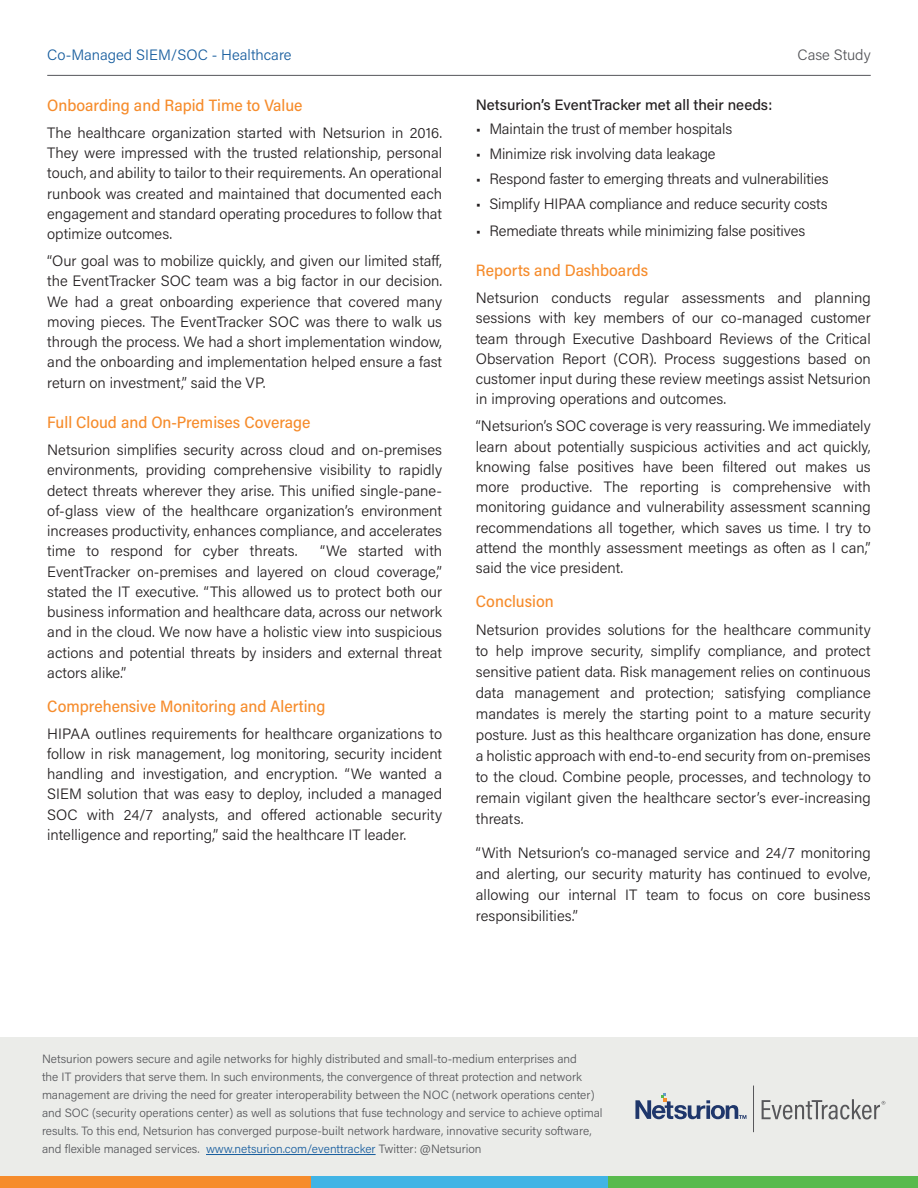
<style>
.page{position:relative;width:918px;height:1188px;background:#fff}
.page>*{position:absolute;margin:0;border:0;box-sizing:border-box;transform-origin:0 0}
.t1{font:500 16.5px "Acumin Pro Semi Cond";color:#f68c2c}
.t2{font:300 15px/20.2px "Acumin Pro";color:#231f20;text-align:justify}
.t3{font:500 15px "Acumin Pro";color:#231f20}
.t4{font:300 15px "Acumin Pro";color:#175d9e}
.t5{font:300 15px "Acumin Pro";color:#55565a}
.t6{font:300 12px/18px "Acumin Pro";color:#55565a}
.s1{color:#175d9e}
</style>
<div class="page">
<hr style="left:47px;top:75px;width:824px;height:1px;background:#55565a">
<div style="left:0;top:1037px;width:918px;height:151px;background:#ebece9"></div>
<hr style="left:206px;top:1154px;width:170px;height:1px;background:#175d9e">
<div style="left:608px;top:1176px;width:310px;height:12px;background:#58ba4d"></div>
<div style="left:310px;top:1176px;width:298px;height:12px;background:#41b4e5"></div>
<div style="left:0;top:1176px;width:310px;height:12px;background:#f68c2c"></div>
<svg style="left:635px;top:1093px;width:111px;height:26px"></svg>
<hr style="left:753px;top:1086px;width:1px;height:46px;background:#57575a">
<svg style="left:762px;top:1099px;width:123px;height:20px"></svg>
<p class="t4" style="left:47px;top:45px;width:246px">Co-Managed SIEM/SOC - Healthcare</p>
<p class="t5" style="left:798px;top:45px;width:75px">Case Study</p>
<p class="t1" style="left:47px;top:94px;width:257px">Onboarding and Rapid Time to Value</p>
<p class="t2" style="left:47px;top:122px;width:396px">The healthcare organization started with Netsurion in 2016.<br>They were impressed with the trusted relationship, personal touch, and ability to tailor to their requirements. An operational runbook was created and maintained that documented each engagement and standard operating procedures to follow that optimize outcomes.</p>
<p class="t2" style="left:47px;top:250px;width:396px">“Our goal was to mobilize quickly, and given our limited staff, the EventTracker SOC team was a big factor in our decision.<br>We had a great onboarding experience that covered many moving pieces. The EventTracker SOC was there to walk us through the process. We had a short implementation window, and the onboarding and implementation helped ensure a fast return on investment,” said the VP.</p>
<p class="t1" style="left:47px;top:411px;width:265px">Full Cloud and On-Premises Coverage</p>
<p class="t2" style="left:47px;top:439px;width:396px">Netsurion simplifies security across cloud and on-premises environments, providing comprehensive visibility to rapidly detect threats wherever they arise. This unified single-pane&shy;of-glass view of the healthcare organization’s environment increases productivity, enhances compliance, and accelerates time to respond for cyber threats.</p>
<p class="t3" style="left:476px;top:94px;width:298px">Netsurion’s EventTracker met all their needs:</p>
<p class="t2" style="left:476px;top:118px;width:258px">• Maintain the trust of member hospitals</p>
<p class="t2" style="left:476px;top:143px;width:241px">• Minimize risk involving data leakage</p>
<p class="t2" style="left:476px;top:168px;width:354px">• Respond faster to emerging threats and vulnerabilities</p>
<p class="t2" style="left:476px;top:193px;width:353px">• Simplify HIPAA compliance and reduce security costs</p>
<p class="t2" style="left:476px;top:220px;width:331px">• Remediate threats while minimizing false positives</p>
<p class="t1" style="left:476px;top:259px;width:174px">Reports and Dashboards</p>
<p class="t2" style="left:476px;top:287px;width:396px">Netsurion conducts regular assessments and planning sessions with key members of our co-managed customer team through Executive Dashboard Reviews of the Critical Observation Report (COR). Process suggestions based on customer input during these review meetings assist Netsurion in improving operations and outcomes.</p>
<p class="t2" style="left:476px;top:415px;width:396px">“Netsurion’s SOC coverage is very reassuring. We immediately learn about potentially suspicious activities and act quickly, knowing false positives have been filtered out makes us more productive. The reporting is comprehensive with monitoring guidance and vulnerability assessment scanning recommendations all together, which saves us time. I try to attend the monthly assessment meetings as often as I can,” said the vice president.</p>
<p class="t1" style="left:476px;top:590px;width:79px">Conclusion</p>
<p class="t2" style="left:476px;top:618px;width:396px;line-height:21px">Netsurion provides solutions for the healthcare community to help improve security, simplify compliance, and protect sensitive patient data. Risk management relies on continuous data management and protection; satisfying compliance mandates is merely the starting point to a mature security posture. Just as this healthcare organization has done, ensure a holistic approach with end-to-end security from on-premises to the cloud. Combine people, processes, and technology to remain vigilant given the healthcare sector’s ever-increasing threats.</p>
<p class="t2" style="left:476px;top:842px;width:396px;line-height:21px">“With Netsurion’s co-managed service and 24/7 monitoring and alerting, our security maturity has continued to evolve, allowing our internal IT team to focus on core business responsibilities.”</p>
<p class="t2" style="left:47px;top:540px;width:396px;text-indent:273px">“We started with EventTracker on-premises and layered on cloud coverage,” stated the IT executive. “This allowed us to protect both our business information and healthcare data, across our network and in the cloud. We now have a holistic view into suspicious actions and potential threats by insiders and external threat actors alike.”</p>
<p class="t1" style="left:47px;top:694px;width:280px">Comprehensive Monitoring and Alerting</p>
<p class="t2" style="left:47px;top:723px;width:396px">HIPAA outlines requirements for healthcare organizations to follow in risk management, log monitoring, security incident handling and investigation, and encryption. “We wanted a SIEM solution that was easy to deploy, included a managed SOC with 24/7 analysts, and offered actionable security intelligence and reporting,” said the healthcare IT leader.</p>
<p class="t6" style="left:42px;top:1050px;width:562px">Netsurion powers secure and agile networks for highly distributed and small-to-medium enterprises and<br>the IT providers that serve them. In such environments, the convergence of threat protection and network management are driving the need for greater interoperability between the NOC (network operations center) and SOC (security operations center) as well as solutions that fuse technology and service to achieve optimal results. To this end, Netsurion has converged purpose-built network hardware, innovative security software, and flexible managed services. <span class="s1">www.netsurion.com/eventtracker</span> Twitter: @Netsurion</p>
</div>
